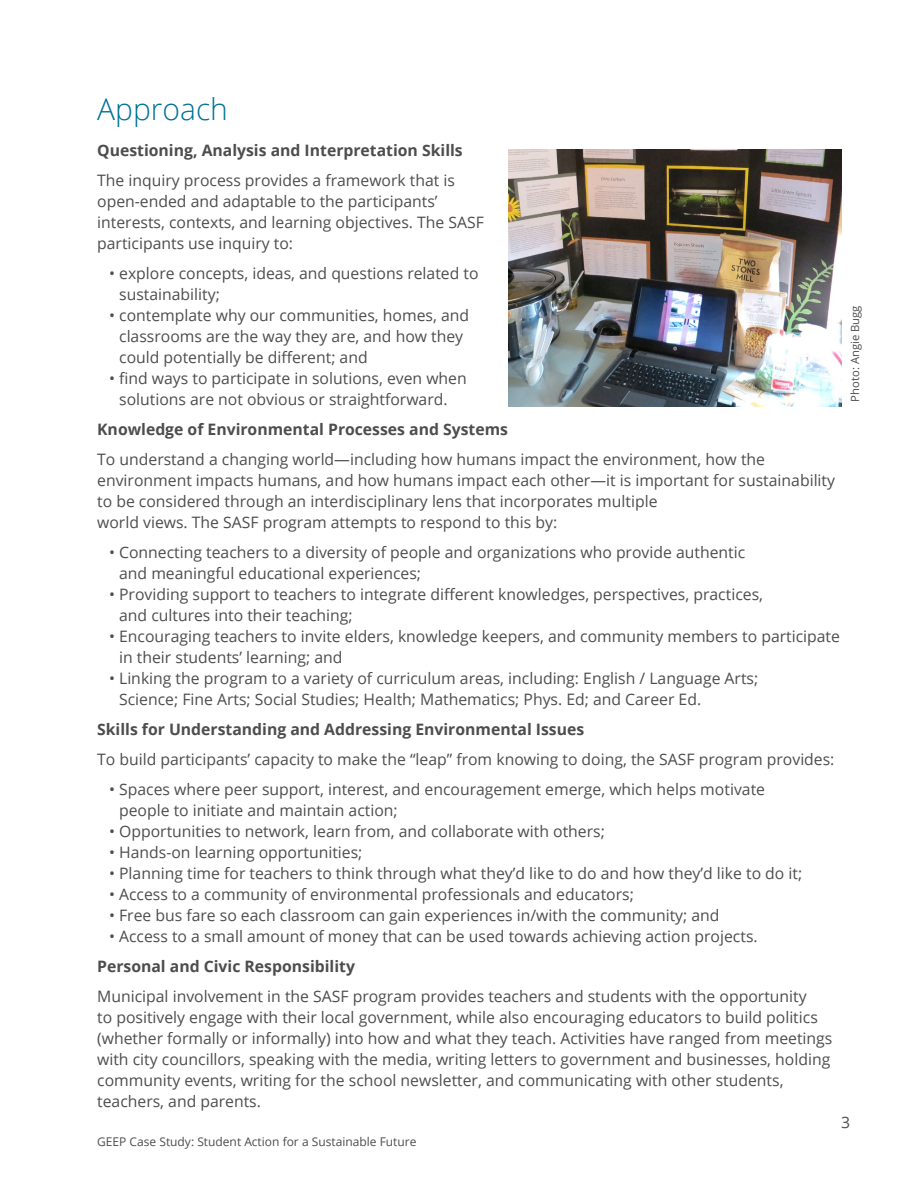
<style>
.page{position:relative;width:918px;height:1188px;background:#fff}
.page>*{position:absolute;margin:0;border:0;box-sizing:border-box;transform-origin:0 0}
.t1{font:300 30px "Open Sans";color:#007396}
.t2{font:15.75px/21px "Open Sans";color:#4d4d4f}
.t3{font:700 15.75px "Open Sans";color:#4d4d4f}
.t4{font:12px "Open Sans";color:#4d4d4f}
.t5{font:11.25px "Open Sans";color:#4d4d4f}
</style>
<div class="page">
<img style="left:509px;top:149px;width:332px;height:257px">
<h1 class="t1" style="left:97px;top:89px;width:132px">Approach</h1>
<p class="t3" style="left:97px;top:139px;width:367px">Questioning, Analysis and Interpretation Skills</p>
<p class="t2" style="left:97px;top:170px;width:388px">The inquiry process provides a framework that is open-ended and adaptable to the participants’ interests, contexts, and learning objectives. The SASF participants use inquiry to:</p>
<p class="t2" style="left:119px;top:263px;width:361px;text-indent:-10px">• explore concepts, ideas, and questions related to sustainability;</p>
<p class="t2" style="left:119px;top:305px;width:351px;text-indent:-10px">• contemplate why our communities, homes, and classrooms are the way they are, and how they could potentially be different; and</p>
<p class="t2" style="left:109px;top:368px;width:359px;text-align:center">• find ways to participate in solutions, even when solutions are not obvious or straightforward.</p>
<p class="t3" style="left:97px;top:418px;width:412px">Knowledge of Environmental Processes and Systems</p>
<p class="t2" style="left:97px;top:449px;width:739px">To understand a changing world—including how humans impact the environment, how the environment impacts humans, and how humans impact each other—it is important for sustainability to be considered through an interdisciplinary lens that incorporates multiple<br>world views. The SASF program attempts to respond to this by:</p>
<p class="t2" style="left:119px;top:541px;width:628px;text-indent:-10px">• Connecting teachers to a diversity of people and organizations who provide authentic and meaningful educational experiences;</p>
<p class="t2" style="left:119px;top:583px;width:645px;text-indent:-10px">• Providing support to teachers to integrate different knowledges, perspectives, practices, and cultures into their teaching;</p>
<p class="t2" style="left:119px;top:625px;width:722px;text-indent:-10px">• Encouraging teachers to invite elders, knowledge keepers, and community members to participate in their students’ learning; and</p>
<p class="t2" style="left:119px;top:667px;width:641px;text-indent:-10px">• Linking the program to a variety of curriculum areas, including: English / Language Arts;<br>Science; Fine Arts; Social Studies; Health; Mathematics; Phys. Ed; and Career Ed.</p>
<p class="t3" style="left:97px;top:718px;width:489px">Skills for Understanding and Addressing Environmental Issues</p>
<p class="t2" style="left:97px;top:748px;width:739px">To build participants’ capacity to make the “leap” from knowing to doing, the SASF program provides:</p>
<p class="t2" style="left:119px;top:778px;width:647px;text-indent:-10px">• Spaces where peer support, interest, and encouragement emerge, which helps motivate people to initiate and maintain action;</p>
<p class="t2" style="left:109px;top:820px;width:497px">• Opportunities to network, learn from, and collaborate with others;</p>
<p class="t2" style="left:109px;top:841px;width:255px">• Hands-on learning opportunities;</p>
<p class="t2" style="left:109px;top:862px;width:695px">• Planning time for teachers to think through what they’d like to do and how they’d like to do it;</p>
<p class="t2" style="left:109px;top:883px;width:526px">• Access to a community of environmental professionals and educators;</p>
<p class="t2" style="left:109px;top:904px;width:612px">• Free bus fare so each classroom can gain experiences in/with the community; and</p>
<p class="t2" style="left:109px;top:925px;width:650px">• Access to a small amount of money that can be used towards achieving action projects.</p>
<p class="t3" style="left:97px;top:955px;width:259px">Personal and Civic Responsibility</p>
<p class="t2" style="left:97px;top:985px;width:737px">Municipal involvement in the SASF program provides teachers and students with the opportunity<br>to positively engage with their local government, while also encouraging educators to build politics (whether formally or informally) into how and what they teach. Activities have ranged from meetings with city councillors, speaking with the media, writing letters to government and businesses, holding community events, writing for the school newsletter, and communicating with other students, teachers, and parents.</p>
<p class="t5" style="left:847px;top:402px;width:97px;rotate:-90deg">Photo: Angie Bugg</p>
<p class="t4" style="left:97px;top:1133px;width:321px">GEEP Case Study: Student Action for a Sustainable Future</p>
<p class="t2" style="left:841px;top:1111px;width:11px">3</p>
</div>
